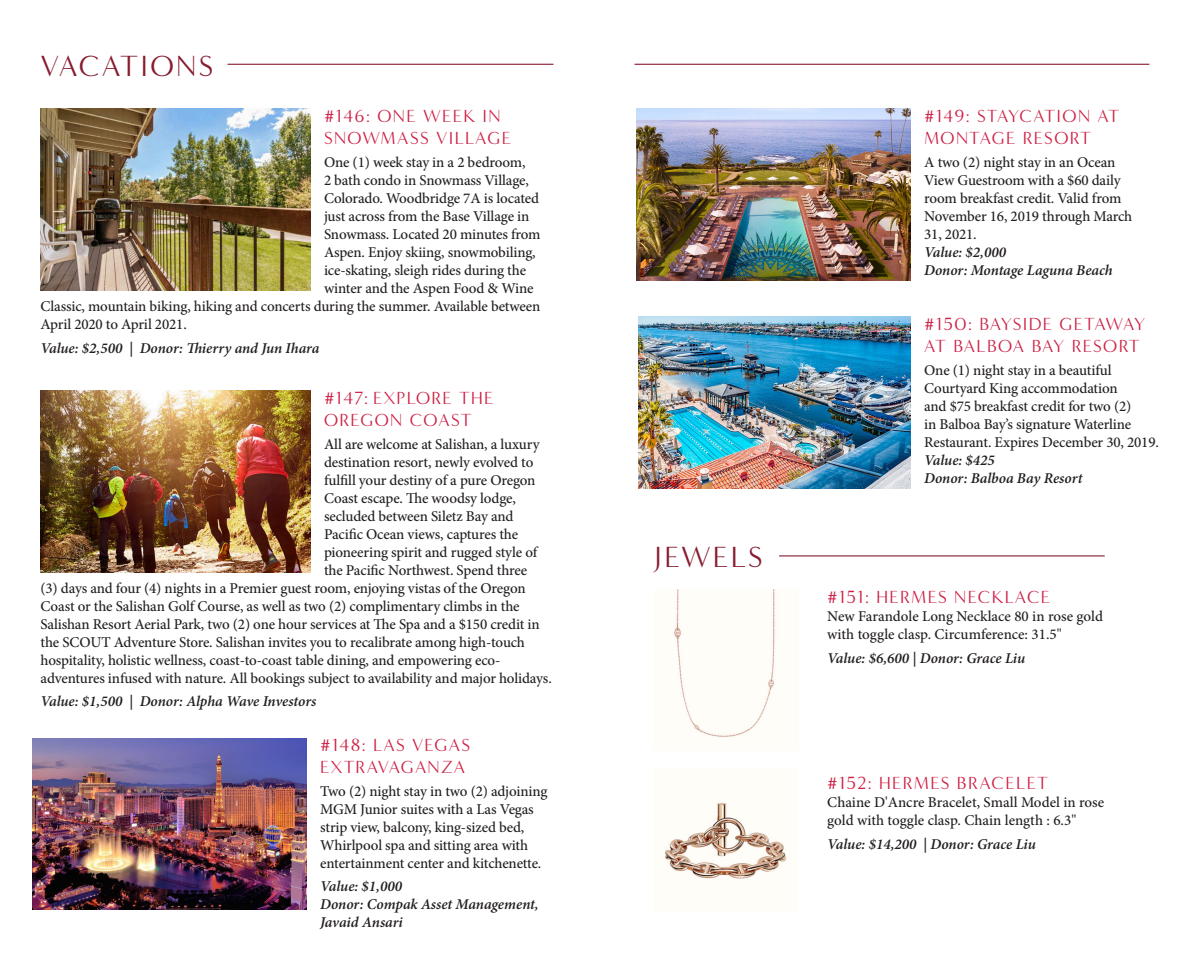
<style>
.page{position:relative;width:1188px;height:972px;background:#fff}
.page>*{position:absolute;margin:0;border:0;box-sizing:border-box;transform-origin:0 0}
.t1{font:30px "Minerva Modern";letter-spacing:.07em;color:#871c30}
.t2{font:18px/21.6px "Minerva Modern";letter-spacing:.065em;color:#ce1e43}
.t3{font:500 15px/18px "Minion Pro";letter-spacing:-.01em;color:#231f20}
.t4{font:italic 600 15px/18px "Minion Pro";letter-spacing:-.005em;color:#231f20}
.s1{font-weight:600;font-style:italic}
</style>
<div class="page">
<img style="left:40px;top:109px;width:270px;height:182px">
<img style="left:40px;top:390px;width:270px;height:183px">
<img style="left:33px;top:738px;width:274px;height:172px">
<img style="left:637px;top:109px;width:274px;height:172px">
<img style="left:638px;top:317px;width:273px;height:172px">
<hr style="left:228px;top:64px;width:325px;height:1px;background:#871c30">
<hr style="left:634px;top:64px;width:515px;height:1px;background:#871c30">
<img style="left:674px;top:590px;width:102px;height:147px">
<hr style="left:779px;top:555px;width:326px;height:1px;background:#871c30">
<img style="left:664px;top:802px;width:123px;height:78px">
<p class="t1" style="left:40px;top:49px;width:174px">VACATIONS</p>
<p class="t2" style="left:324px;top:106px;width:189px">#146: ONE WEEK IN<br>SNOWMASS VILLAGE</p>
<p class="t3" style="left:324px;top:153px;width:203px">One (1) week stay in a 2 bedroom,</p>
<p class="t3" style="left:324px;top:171px;width:206px">2 bath condo in Snowmass Village,</p>
<p class="t3" style="left:324px;top:189px;width:217px">Colorado. Woodbridge 7A is located</p>
<p class="t3" style="left:324px;top:207px;width:207px">just across from the Base Village in</p>
<p class="t3" style="left:324px;top:225px;width:218px">Snowmass. Located 20 minutes from</p>
<p class="t3" style="left:324px;top:243px;width:213px">Aspen. Enjoy skiing, snowmobiling,</p>
<p class="t3" style="left:324px;top:261px;width:204px">ice-skating, sleigh rides during the</p>
<p class="t3" style="left:324px;top:279px;width:211px">winter and the Aspen Food &amp; Wine</p>
<p class="t3" style="left:40px;top:297px;width:501px">Classic, mountain biking, hiking and concerts during the summer. Available between</p>
<p class="t3" style="left:40px;top:315px;width:148px">April 2020 to April 2021.</p>
<p class="t4" style="left:40px;top:339px;width:280px">Value: $2,500 | Donor: Thierry and Jun Ihara</p>
<p class="t2" style="left:324px;top:387px;width:171px">#147: EXPLORE THE<br>OREGON COAST</p>
<p class="t3" style="left:324px;top:435px;width:218px">All are welcome at Salishan, a luxury</p>
<p class="t3" style="left:324px;top:453px;width:211px">destination resort, newly evolved to</p>
<p class="t3" style="left:324px;top:471px;width:213px">fulfill your destiny of a pure Oregon</p>
<p class="t3" style="left:324px;top:489px;width:193px">Coast escape. The woodsy lodge,</p>
<p class="t3" style="left:324px;top:507px;width:191px">secluded between Siletz Bay and</p>
<p class="t3" style="left:324px;top:525px;width:196px">Pacific Ocean views, captures the</p>
<p class="t3" style="left:324px;top:543px;width:216px">pioneering spirit and rugged style of</p>
<p class="t3" style="left:324px;top:561px;width:205px">the Pacific Northwest. Spend three</p>
<p class="t3" style="left:40px;top:579px;width:487px">(3) days and four (4) nights in a Premier guest room, enjoying vistas of the Oregon</p>
<p class="t3" style="left:40px;top:597px;width:481px">Coast or the Salishan Golf Course, as well as two (2) complimentary climbs in the</p>
<p class="t3" style="left:40px;top:615px;width:501px">Salishan Resort Aerial Park, two (2) one hour services at The Spa and a $150 credit in</p>
<p class="t3" style="left:40px;top:633px;width:486px">the SCOUT Adventure Store. Salishan invites you to recalibrate among high-touch</p>
<p class="t3" style="left:40px;top:651px;width:461px">hospitality, holistic wellness, coast-to-coast table dining, and empowering eco-</p>
<p class="t3" style="left:40px;top:669px;width:513px">adventures infused with nature. All bookings subject to availability and major holidays.</p>
<p class="t4" style="left:40px;top:692px;width:277px">Value: $1,500 | Donor: Alpha Wave Investors</p>
<p class="t2" style="left:320px;top:734px;width:151px">#148: LAS VEGAS<br>EXTRAVAGANZA</p>
<p class="t3" style="left:320px;top:782px;width:229px">Two (2) night stay in two (2) adjoining MGM Junior suites with a Las Vegas strip view, balcony, king-sized bed, Whirlpool spa and sitting area with entertainment center and kitchenette.</p>
<p class="t4" style="left:320px;top:877px;width:220px">Value: $1,000<br>Donor: Compak Asset Management,<br>Javaid Ansari</p>
<p class="t1" style="left:653px;top:540px;width:111px">JEWELS</p>
<p class="t2" style="left:924px;top:106px;width:197px">#149: STAYCATION AT<br>MONTAGE RESORT</p>
<p class="t3" style="left:924px;top:153px;width:210px">A two (2) night stay in an Ocean<br>View Guestroom with a $60 daily room breakfast credit. Valid from<br>November 16, 2019 through March<br>31, 2021.<br><span class="s1">Value: $2,000<br>Donor: Montage Laguna Beach</span></p>
<p class="t2" style="left:924px;top:314px;width:223px">#150: BAYSIDE GETAWAY<br>AT BALBOA BAY RESORT</p>
<p class="t3" style="left:924px;top:362px;width:236px">One (1) night stay in a beautiful<br>Courtyard King accommodation<br>and $75 breakfast credit for two (2)<br>in Balboa Bay’s signature Waterline<br>Restaurant. Expires December 30, 2019.<br><span class="s1">Value: $425<br>Donor: Balboa Bay Resort</span></p>
<p class="t2" style="left:827px;top:587px;width:224px">#151: HERMES NECKLACE</p>
<p class="t3" style="left:827px;top:608px;width:277px">New Farandole Long Necklace 80 in rose gold with toggle clasp. Circumference: 31.5"</p>
<p class="t4" style="left:827px;top:649px;width:199px">Value: $6,600 | Donor: Grace Liu</p>
<p class="t2" style="left:827px;top:773px;width:222px">#152: HERMES BRACELET</p>
<p class="t3" style="left:827px;top:793px;width:279px">Chaine D'Ancre Bracelet, Small Model in rose gold with toggle clasp. Chain length : 6.3"</p>
<p class="t4" style="left:827px;top:835px;width:210px">Value: $14,200 | Donor: Grace Liu</p>
</div>
